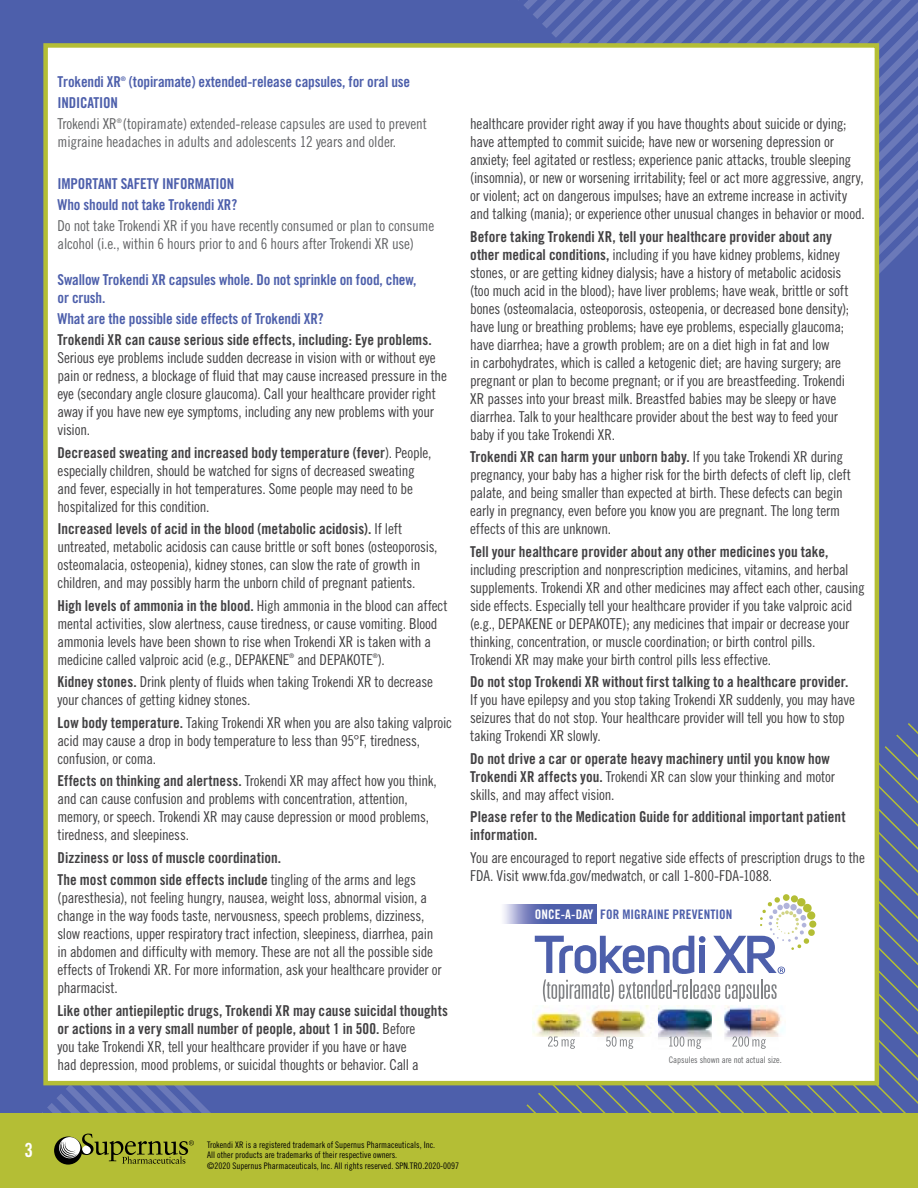
<style>
.page{position:relative;width:918px;height:1188px;background:#fff}
.page>*{position:absolute;margin:0;border:0;box-sizing:border-box;transform-origin:0 0}
.t1{font:19.5px "Trade Gothic LT Std Bd Cn 20";color:#fff}
.t2{font:15px/18px "Trade Gothic LT Std Cn 18";letter-spacing:-.015em;color:#414042}
.t3{font:15px/18px "Trade Gothic LT Std Bd Cn 20";color:#414042}
.t4{font:15px/18px "Trade Gothic LT Std Cn 18";letter-spacing:-.01em;color:#636466}
.t5{font:15px/21px "Trade Gothic LT Std Bd Cn 20";letter-spacing:-.01em;color:#4d5fab}
.t6{font:13.2px "Trade Gothic LT Std Bd Cn 20";letter-spacing:.005em;color:#4d5fab}
.t7{font:9px/10.5px "Trade Gothic LT Std Cn 18";color:#000}
.t8{font:9px "Trade Gothic LT Std Cn 18";color:#636466}
.t9{font:6.3px "Trade Gothic LT Std Cn 18";color:#414042}
.t10{font:6.3px "Trade Gothic LT Std Bd Cn 20";color:#4d5fab}
.t11{font:6.3px "Trade Gothic LT Std Cn 18";color:#636466}
.s1{font-family:"Trade Gothic LT Std Cn 18"}
.s2{font-family:"Trade Gothic LT Std Bd Cn 20"}
.s3{color:#fff}
</style>
<div class="page">
<div style="left:0;top:0;width:918px;height:1171px;background:#4d5fab"></div>
<svg style="left:524px;top:0;width:394px;height:272px"></svg>
<div style="left:0;top:1113px;width:918px;height:75px;background:#b4be35"></div>
<svg style="left:42px;top:1088px;width:169px;height:77px"></svg>
<div style="left:43px;top:41px;width:838px;height:1047px;background:#fff"></div>
<img style="left:500px;top:905px;width:13px;height:19px">
<svg style="left:513px;top:721px;width:405px;height:392px"></svg>
<p class="t5" style="left:58px;top:71px;width:65px">Trokendi XR</p>
<p class="t10" style="left:121px;top:75px;width:7px">®</p>
<p class="t5" style="left:129px;top:71px;width:283px">(topiramate) extended-release capsules, for oral use</p>
<p class="t5" style="left:58px;top:92px;width:62px">INDICATION</p>
<p class="t4" style="left:58px;top:115px;width:371px">Trokendi XR (topiramate) extended-release capsules are used to prevent</p>
<p class="t11" style="left:117px;top:117px;width:7px">®</p>
<p class="t4" style="left:58px;top:133px;width:340px">migraine headaches in adults and adolescents 12 years and older.</p>
<p class="t5" style="left:58px;top:173px;width:181px">IMPORTANT SAFETY INFORMATION<br>Who should not take Trokendi XR?</p>
<p class="t4" style="left:58px;top:217px;width:378px">Do not take Trokendi XR if you have recently consumed or plan to consume alcohol (i.e., within 6 hours prior to and 6 hours after Trokendi XR use)</p>
<p class="t5" style="left:58px;top:271px;width:360px;line-height:18px">Swallow Trokendi XR capsules whole. Do not sprinkle on food, chew, or crush.</p>
<p class="t5" style="left:58px;top:308px;width:268px">What are the possible side effects of Trokendi XR?</p>
<p class="t3" style="left:58px;top:331px;width:376px">Trokendi XR can cause serious side effects, including: Eye problems.</p>
<p class="t2" style="left:58px;top:349px;width:391px">Serious eye problems include sudden decrease in vision with or without eye pain or redness, a blockage of fluid that may cause increased pressure in the eye (secondary angle closure glaucoma). Call your healthcare provider right away if you have new eye symptoms, including any new problems with your vision.</p>
<p class="t3" style="left:58px;top:443px;width:376px">Decreased sweating and increased body temperature (fever<span class="s1">). People,</span></p>
<p class="t2" style="left:58px;top:461px;width:359px;text-align:justify">especially children, should be watched for signs of decreased sweating and fever, especially in hot temperatures. Some people may need to be hospitalized for this condition.</p>
<p class="t3" style="left:58px;top:520px;width:346px">Increased levels of acid in the blood (metabolic acidosis). <span class="s1">If left</span></p>
<p class="t2" style="left:58px;top:538px;width:382px">untreated, metabolic acidosis can cause brittle or soft bones (osteoporosis, osteomalacia, osteopenia), kidney stones, can slow the rate of growth in children, and may possibly harm the unborn child of pregnant patients.</p>
<p class="t3" style="left:58px;top:596px;width:392px">High levels of ammonia in the blood. <span class="s1">High ammonia in the blood can affect</span></p>
<p class="t2" style="left:58px;top:614px;width:382px">mental activities, slow alertness, cause tiredness, or cause vomiting. Blood ammonia levels have been shown to rise when Trokendi XR is taken with a medicine called valproic acid (e.g., DEPAKENE</p>
<p class="t9" style="left:373px;top:652px;width:7px">®</p>
<p class="t2" style="left:58px;top:673px;width:377px"><span class="s2">Kidney stones.</span> Drink plenty of fluids when taking Trokendi XR to decrease your chances of getting kidney stones.</p>
<p class="t2" style="left:58px;top:713px;width:396px"><span class="s2">Low body temperature.</span> Taking Trokendi XR when you are also taking valproic acid may cause a drop in body temperature to less than 95°F, tiredness, confusion, or coma.</p>
<p class="t2" style="left:58px;top:772px;width:381px"><span class="s2">Effects on thinking and alertness.</span> Trokendi XR may affect how you think, and can cause confusion and problems with concentration, attention, memory, or speech. Trokendi XR may cause depression or mood problems, tiredness, and sleepiness.</p>
<p class="t3" style="left:58px;top:846px;width:360px;line-height:22.5px">Dizziness or loss of muscle coordination.<br>The most common side effects include <span class="s1">tingling of the arms and legs</span></p>
<p class="t2" style="left:58px;top:889px;width:386px">(paresthesia), not feeling hungry, nausea, weight loss, abnormal vision, a change in the way foods taste, nervousness, speech problems, dizziness, slow reactions, upper respiratory tract infection, sleepiness, diarrhea, pain in abdomen and difficulty with memory. These are not all the possible side effects of Trokendi XR. For more information, ask your healthcare provider or pharmacist.</p>
<p class="t3" style="left:58px;top:1001px;width:392px">Like other antiepileptic drugs, Trokendi XR may cause suicidal thoughts or actions in a very small number of people, about 1 in 500. <span class="s1">Before</span></p>
<p class="t2" style="left:58px;top:1037px;width:363px">you take Trokendi XR, tell your healthcare provider if you have or have had depression, mood problems, or suicidal thoughts or behavior. Call a</p>
<p class="t9" style="left:289px;top:652px;width:7px">®</p>
<p class="t2" style="left:297px;top:650px;width:89px">and DEPAKOTE ).</p>
<p class="t2" style="left:470px;top:115px;width:396px">healthcare provider right away if you have thoughts about suicide or dying; have attempted to commit suicide; have new or worsening depression or anxiety; feel agitated or restless; experience panic attacks, trouble sleeping (insomnia), or new or worsening irritability; feel or act more aggressive, angry, or violent; act on dangerous impulses; have an extreme increase in activity and talking (mania); or experience other unusual changes in behavior or mood.</p>
<p class="t3" style="left:470px;top:227px;width:363px">Before taking Trokendi XR, tell your healthcare provider about any</p>
<p class="t2" style="left:470px;top:245px;width:381px"><span class="s2">other medical conditions,</span> including if you have kidney problems, kidney stones, or are getting kidney dialysis; have a history of metabolic acidosis (too much acid in the blood); have liver problems; have weak, brittle or soft bones (osteomalacia, osteoporosis, osteopenia, or decreased bone density); have lung or breathing problems; have eye problems, especially glaucoma; have diarrhea; have a growth problem; are on a diet high in fat and low<br>in carbohydrates, which is called a ketogenic diet; are having surgery; are pregnant or plan to become pregnant; or if you are breastfeeding. Trokendi XR passes into your breast milk. Breastfed babies may be sleepy or have diarrhea. Talk to your healthcare provider about the best way to feed your baby if you take Trokendi XR.</p>
<p class="t3" style="left:470px;top:448px;width:374px">Trokendi XR can harm your unborn baby. <span class="s1">If you take Trokendi XR during</span></p>
<p class="t2" style="left:470px;top:466px;width:382px">pregnancy, your baby has a higher risk for the birth defects of cleft lip, cleft palate, and being smaller than expected at birth. These defects can begin early in pregnancy, even before you know you are pregnant. The long term effects of this are unknown.</p>
<p class="t3" style="left:470px;top:542px;width:360px">Tell your healthcare provider about any other medicines you take,</p>
<p class="t2" style="left:470px;top:560px;width:396px">including prescription and nonprescription medicines, vitamins, and herbal supplements. Trokendi XR and other medicines may affect each other, causing side effects. Especially tell your healthcare provider if you take valproic acid (e.g., DEPAKENE or DEPAKOTE); any medicines that impair or decrease your thinking, concentration, or muscle coordination; or birth control pills.<br>Trokendi XR may make your birth control pills less effective.</p>
<p class="t3" style="left:470px;top:673px;width:380px">Do not stop Trokendi XR without first talking to a healthcare provider.</p>
<p class="t2" style="left:470px;top:691px;width:386px">If you have epilepsy and you stop taking Trokendi XR suddenly, you may have seizures that do not stop. Your healthcare provider will tell you how to stop taking Trokendi XR slowly.</p>
<p class="t3" style="left:470px;top:749px;width:361px">Do not drive a car or operate heavy machinery until you know how</p>
<p class="t2" style="left:470px;top:767px;width:366px"><span class="s2">Trokendi XR affects you.</span> Trokendi XR can slow your thinking and motor skills, and may affect vision.</p>
<p class="t3" style="left:470px;top:808px;width:377px">Please refer to the Medication Guide for additional important patient information.</p>
<p class="t2" style="left:470px;top:848px;width:396px">You are encouraged to report negative side effects of prescription drugs to the<br>FDA. Visit www.fda.gov/medwatch, or call 1-800-FDA-1088.</p>
<p class="t6" style="left:535px;top:907px;width:199px"><span class="s3">ONCE-A-DAY</span> FOR MIGRAINE PREVENTION</p>
<p class="t8" style="left:669px;top:1054px;width:114px">Capsules shown are not actual size.</p>
<h1 class="t1" style="left:24px;top:1138px;width:10px">3</h1>
<p class="t7" style="left:207px;top:1139px;width:254px">Trokendi XR is a registered trademark of Supernus Pharmaceuticals, Inc.<br>All other products are trademarks of their respective owners.<br>©2020 Supernus Pharmaceuticals, Inc. All rights reserved. SPN.TRO.2020-0097</p>
</div>
